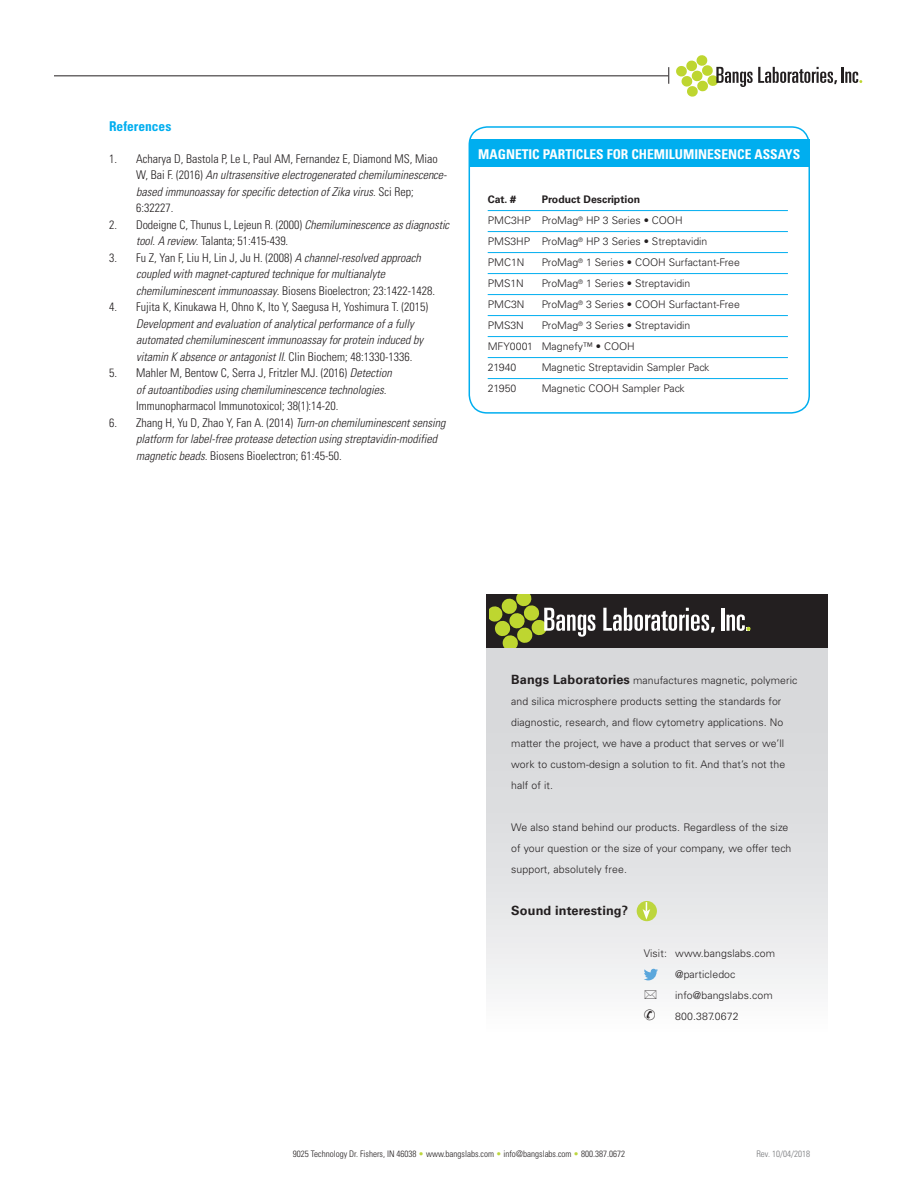
<style>
.page{position:relative;width:918px;height:1188px;background:#fff}
.page>*{position:absolute;margin:0;border:0;box-sizing:border-box;transform-origin:0 0}
.t1{font:700 condensed 13.5px "Univers LT Std";color:#fff}
.subhead{font:700 condensed 13.5px "Univers LT Std";color:#00aeef}
.contact_info{font:700 12.75px "Univers LT Std";letter-spacing:.01em;color:#231f20}
.t2{font:italic 300 condensed 12px/16.5px "Univers LT Std";color:#231f20}
.t3{font:300 condensed 12px/16.5px "Univers LT Std";color:#231f20}
.contact_info-2{font:300 10.5px/21px "Univers LT Std";letter-spacing:.01em;color:#231f20}
.product_table{font:300 10.5px "Univers LT Std";color:#231f20}
.t4{font:700 10.5px "Univers LT Std";color:#231f20}
.t5{font:300 condensed 9px "Univers LT Std";color:#231f20}
.t6{font:300 condensed 9px "Univers LT Std";color:#757679}
.s1{font-style:normal}
.s2{font-style:italic}
.s3{font-weight:700;font-size:12.75px}
.s4{color:#bdd63e}
</style>
<div class="page">
<svg style="left:676px;top:55px;width:187px;height:42px"></svg>
<hr style="left:54px;top:76px;width:614px;height:1px;background:#231f20">
<svg style="left:669px;top:67px;width:1px;height:17px"></svg>
<div style="left:486px;top:629px;width:342px;height:406px;background:linear-gradient(to bottom,#cfd0d2,#f6f6f7)"></div>
<div style="left:486px;top:594px;width:342px;height:54px;background:#231f20"></div>
<svg style="left:489px;top:594px;width:106px;height:54px"></svg>
<svg style="left:603px;top:608px;width:112px;height:25px"></svg>
<hr style="left:721px;top:608px;width:3px;height:23px;background:#fff">
<svg style="left:727px;top:615px;width:24px;height:16px"></svg>
<div style="left:637px;top:901px;width:20px;height:20px;background:#bdd63e;border-radius:50%"></div>
<svg style="left:643px;top:902px;width:7px;height:18px"></svg>
<svg style="left:644px;top:969px;width:14px;height:11px"></svg>
<div style="left:469px;top:126px;width:341px;height:288px;border:2px solid #00aeef;border-radius:18px"></div>
<div style="left:470px;top:139px;width:340px;height:28px;background:#00aeef"></div>
<hr style="left:488px;top:210px;width:300px;height:1px;background:#00aeef">
<hr style="left:488px;top:231px;width:300px;height:1px;background:#00aeef">
<hr style="left:488px;top:252px;width:300px;height:1px;background:#00aeef">
<hr style="left:488px;top:273px;width:300px;height:1px;background:#00aeef">
<hr style="left:488px;top:294px;width:300px;height:1px;background:#00aeef">
<hr style="left:488px;top:315px;width:300px;height:1px;background:#00aeef">
<hr style="left:488px;top:336px;width:300px;height:1px;background:#00aeef">
<hr style="left:488px;top:357px;width:300px;height:1px;background:#00aeef">
<hr style="left:488px;top:378px;width:300px;height:1px;background:#00aeef">
<svg style="left:645px;top:990px;width:24px;height:10px"></svg>
<svg style="left:644px;top:1009px;width:11px;height:11px"></svg>
<p class="subhead" style="left:109px;top:118px;width:64px">References</p>
<p class="t2" style="left:136px;top:150px;width:312px;text-indent:-27px"><span class="s1">1. Acharya D, Bastola P, Le L, Paul AM, Fernandez E, Diamond MS, Miao W, Bai F. (2016)</span> An ultrasensitive electrogenerated chemiluminescence&shy;based immunoassay for specific detection of Zika virus<span class="s1">. Sci Rep; 6:32227.</span></p>
<p class="t3" style="left:136px;top:216px;width:315px;text-indent:-27px">2. Dodeigne C, Thunus L, Lejeun R. (2000) <span class="s2">Chemiluminescence as diagnostic tool</span>. <span class="s2">A review</span>. Talanta; 51:415-439.</p>
<p class="t2" style="left:136px;top:249px;width:301px;text-indent:-27px"><span class="s1">3. Fu Z, Yan F, Liu H, Lin J, Ju H. (2008)</span> A channel-resolved approach coupled with magnet-captured technique for multianalyte chemiluminescent immunoassay<span class="s1">. Biosens Bioelectron; 23:1422-1428.</span></p>
<p class="t2" style="left:136px;top:299px;width:294px;text-indent:-27px"><span class="s1">4. Fujita K, Kinukawa H, Ohno K, Ito Y, Saegusa H, Yoshimura T. (2015)<br></span>Development and evaluation of analytical performance of a fully automated chemiluminescent immunoassay for protein induced by vitamin K absence or antagonist II. <span class="s1">Clin Biochem; 48:1330-1336.</span></p>
<p class="t3" style="left:136px;top:365px;width:257px;text-indent:-27px">5. Mahler M, Bentow C, Serra J, Fritzler MJ. (2016) <span class="s2">Detection of autoantibodies using chemiluminescence technologies.<br></span>Immunopharmacol Immunotoxicol; 38(1):14-20.</p>
<p class="t2" style="left:136px;top:414px;width:311px;text-indent:-27px"><span class="s1">6. Zhang H, Yu D, Zhao Y, Fan A. (2014)</span> Turn-on chemiluminescent sensing platform for label-free protease detection using streptavidin-modified magnetic beads. <span class="s1">Biosens Bioelectron; 61:45-50.</span></p>
<p class="t1" style="left:478px;top:146px;width:323px">MAGNETIC PARTICLES FOR CHEMILUMINESENCE ASSAYS</p>
<p class="t4" style="left:488px;top:193px;width:30px">Cat. #</p>
<p class="t4" style="left:542px;top:193px;width:100px">Product Description</p>
<p class="product_table" style="left:488px;top:214px;width:196px">PMC3HP ProMag<sup>®</sup> HP 3 Series • COOH</p>
<p class="product_table" style="left:488px;top:235px;width:221px">PMS3HP ProMag<sup>®</sup> HP 3 Series • Streptavidin</p>
<p class="product_table" style="left:488px;top:256px;width:38px">PMC1N</p>
<p class="product_table" style="left:542px;top:256px;width:200px">ProMag<sup>®</sup> 1 Series • COOH Surfactant-Free</p>
<p class="product_table" style="left:488px;top:277px;width:38px">PMS1N</p>
<p class="product_table" style="left:542px;top:277px;width:150px">ProMag<sup>®</sup> 1 Series • Streptavidin</p>
<p class="product_table" style="left:488px;top:298px;width:38px">PMC3N</p>
<p class="product_table" style="left:542px;top:298px;width:200px">ProMag<sup>®</sup> 3 Series • COOH Surfactant-Free</p>
<p class="product_table" style="left:488px;top:319px;width:38px">PMS3N</p>
<p class="product_table" style="left:542px;top:319px;width:150px">ProMag<sup>®</sup> 3 Series • Streptavidin</p>
<p class="product_table" style="left:488px;top:340px;width:149px">MFY0001 Magnefy™ • COOH</p>
<p class="product_table" style="left:488px;top:361px;width:30px">21940</p>
<p class="product_table" style="left:542px;top:361px;width:169px">Magnetic Streptavidin Sampler Pack</p>
<p class="product_table" style="left:488px;top:382px;width:30px">21950</p>
<p class="product_table" style="left:542px;top:382px;width:145px">Magnetic COOH Sampler Pack</p>
<p class="contact_info-2" style="left:511px;top:670px;width:288px"><span class="s3">Bangs Laboratories</span> manufactures magnetic, polymeric and silica microsphere products setting the standards for diagnostic, research, and flow cytometry applications. No matter the project, we have a product that serves or we’ll work to custom-design a solution to fit. And that’s not the half of it.</p>
<p class="contact_info-2" style="left:511px;top:817px;width:282px">We also stand behind our products. Regardless of the size of your question or the size of your company, we offer tech support, absolutely free.</p>
<p class="contact_info" style="left:511px;top:903px;width:119px">Sound interesting?</p>
<p class="contact_info-2" style="left:644px;top:943px;width:133px">Visit: www.bangslabs.com</p>
<p class="contact_info-2" style="left:675px;top:964px;width:62px">@particledoc</p>
<p class="contact_info-2" style="left:675px;top:985px;width:99px">info@bangslabs.com</p>
<p class="contact_info-2" style="left:675px;top:1006px;width:65px">800.387.0672</p>
<p class="t5" style="left:293px;top:1148px;width:334px">9025 Technology Dr. Fishers, IN 46038 <span class="s4">•</span> www.bangslabs.com <span class="s4">•</span> info@bangslabs.com <span class="s4">•</span> 800.387.0672</p>
<p class="t6" style="left:756px;top:1148px;width:55px">Rev. 10/04/2018</p>
</div>
